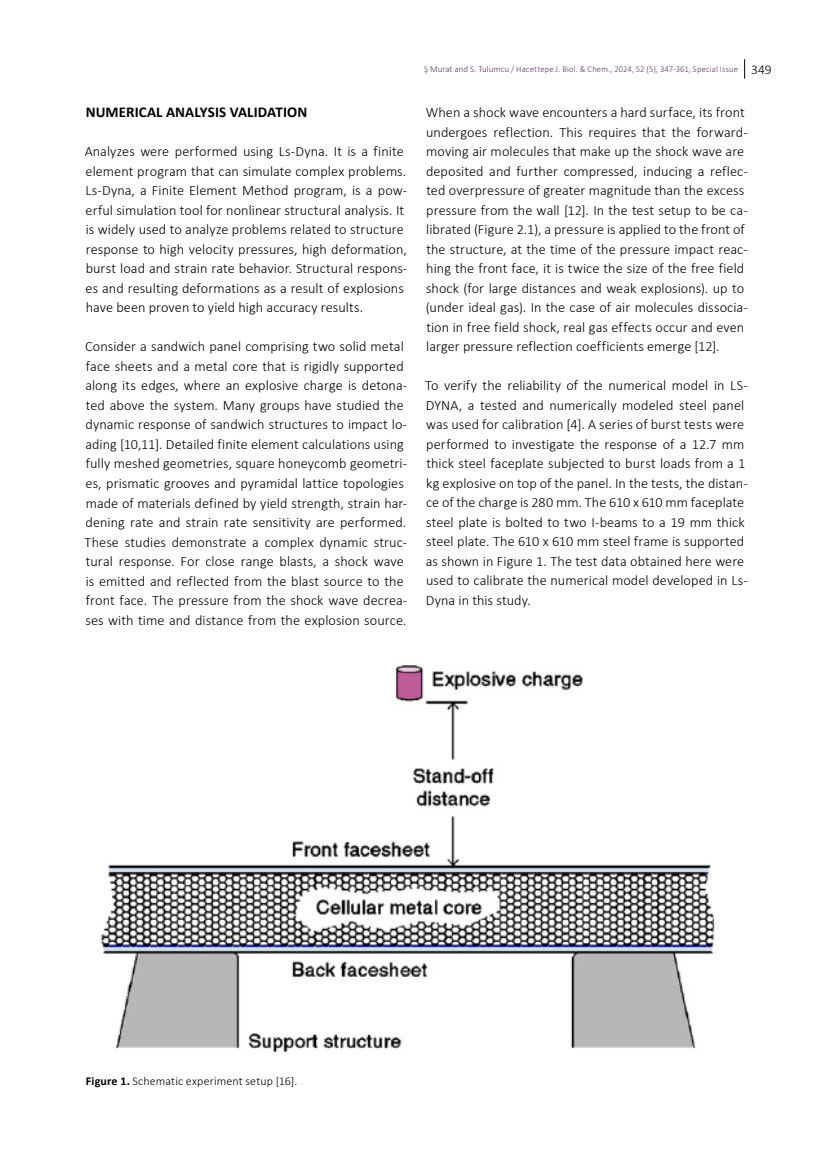
<style>
.page{position:relative;width:830px;height:1170px;background:#fff}
.page>*{position:absolute;margin:0;border:0;box-sizing:border-box;transform-origin:0 0}
.t1{font:700 15px "Calibri";letter-spacing:.005em;color:#000}
.t2{font:300 14.25px/19.5px "Calibri";letter-spacing:.005em;color:#000}
.t3{font:300 12px "Calibri";letter-spacing:.01em;color:#000}
.t4{font:300 9px "Calibri";letter-spacing:.015em;color:#642e68}
.s1{font-size:13.5px;color:#000}
.s2{font-weight:700}
</style>
<div class="page">
<svg style="left:744px;top:59px;width:1px;height:20px"></svg>
<img style="left:101px;top:665px;width:616px;height:387px">
<p class="t1" style="left:86px;top:102px;width:223px">NUMERICAL ANALYSIS VALIDATION</p>
<p class="t2" style="left:85px;top:142px;width:324px">Analyzes were performed using Ls-Dyna. It is a finite element program that can simulate complex problems.<br>Ls-Dyna, a Finite Element Method program, is a pow&shy;erful simulation tool for nonlinear structural analysis. It is widely used to analyze problems related to structure response to high velocity pressures, high deformation, burst load and strain rate behavior. Structural respons&shy;es and resulting deformations as a result of explosions have been proven to yield high accuracy results.</p>
<p class="t2" style="left:85px;top:337px;width:324px">Consider a sandwich panel comprising two solid metal face sheets and a metal core that is rigidly supported along its edges, where an explosive charge is detona&shy;ted above the system. Many groups have studied the dynamic response of sandwich structures to impact lo&shy;ading [10,11]. Detailed finite element calculations using fully meshed geometries, square honeycomb geometri&shy;es, prismatic grooves and pyramidal lattice topologies made of materials defined by yield strength, strain har&shy;dening rate and strain rate sensitivity are performed.<br>These studies demonstrate a complex dynamic struc&shy;tural response. For close range blasts, a shock wave is emitted and reflected from the blast source to the front face. The pressure from the shock wave decrea&shy;ses with time and distance from the explosion source.</p>
<p class="t4" style="left:424px;top:63px;width:349px">Ş Murat and S. Tulumcu / Hacettepe J. Biol. &amp; Chem., 2024, 52 (5), 347-361, Special Issue <span class="s1">349</span></p>
<p class="t2" style="left:425px;top:103px;width:323px">When a shock wave encounters a hard surface, its front undergoes reflection. This requires that the forward&shy;moving air molecules that make up the shock wave are deposited and further compressed, inducing a reflec&shy;ted overpressure of greater magnitude than the excess pressure from the wall [12]. In the test setup to be ca&shy;librated (Figure 2.1), a pressure is applied to the front of the structure, at the time of the pressure impact reac&shy;hing the front face, it is twice the size of the free field shock (for large distances and weak explosions). up to (under ideal gas). In the case of air molecules dissocia&shy;tion in free field shock, real gas effects occur and even larger pressure reflection coefficients emerge [12].</p>
<p class="t2" style="left:425px;top:375px;width:324px">To verify the reliability of the numerical model in LS-DYNA, a tested and numerically modeled steel panel was used for calibration [4]. A series of burst tests were performed to investigate the response of a 12.7 mm thick steel faceplate subjected to burst loads from a 1 kg explosive on top of the panel. In the tests, the distan&shy;ce of the charge is 280 mm. The 610 x 610 mm faceplate steel plate is bolted to two I-beams to a 19 mm thick steel plate. The 610 x 610 mm steel frame is supported as shown in Figure 1. The test data obtained here were used to calibrate the numerical model developed in Ls-Dyna in this study.</p>
<p class="t3" style="left:86px;top:1073px;width:213px"><span class="s2">Figure 1.</span> Schematic experiment setup [16].</p>
</div>
